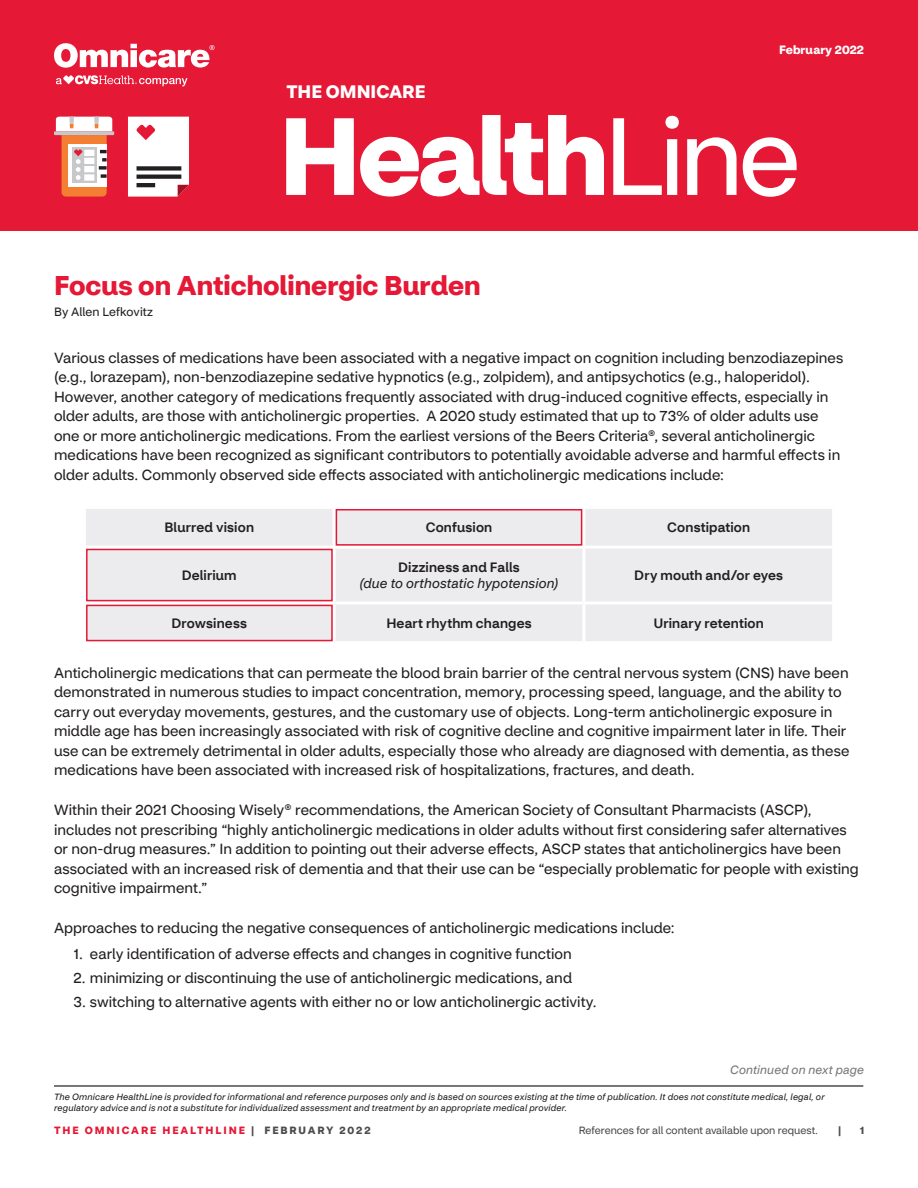
<style>
.page{position:relative;width:918px;height:1188px;background:#fff}
.page>*{position:absolute;margin:0;border:0;box-sizing:border-box;transform-origin:0 0}
.t1{font:700 108px "CVS Health Sans";letter-spacing:-.035em;color:#fff}
.t2{font:700 27px "CVS Health Sans";color:#e51836}
.t3{font:700 18px "CVS Health Sans";color:#fff}
.t4{font:14.7px/19.5px "CVS Health Sans";letter-spacing:.005em;color:#231f20}
.t5{font:500 13.5px "CVS Health Sans";letter-spacing:.015em;color:#231f20}
.t6{font:italic 13.5px/16.2px "CVS Health Sans";letter-spacing:.01em;color:#231f20;text-align:center}
.t7{font:italic 12px "CVS Health Sans";letter-spacing:.015em;color:#76787b}
.t8{font:12px "CVS Health Sans";letter-spacing:.01em;color:#231f20}
.t9{font:10.5px "CVS Health Sans";color:#4b4c4d}
.t10{font:700 10.5px "CVS Health Sans";letter-spacing:.18em;color:#e51836}
.t11{font:700 10.5px "CVS Health Sans";color:#4b4c4d}
.t12{font:italic 9px/10.8px "CVS Health Sans";letter-spacing:.02em;color:#231f20}
.s1{font-weight:400}
.s2{font-weight:500;font-style:normal}
.s3{color:#4b4c4d}
</style>
<div class="page">
<hr style="left:54px;top:1085px;width:809px;height:2px;background:#4b4c4d">
<div style="left:86px;top:509px;width:746px;height:132px;background:#ececee"></div>
<hr style="left:333px;top:509px;width:3px;height:37px;background:#fff">
<hr style="left:582px;top:509px;width:3px;height:37px;background:#fff">
<hr style="left:83px;top:546px;width:251px;height:3px;background:#fff">
<hr style="left:334px;top:546px;width:250px;height:3px;background:#fff">
<hr style="left:333px;top:549px;width:3px;height:52px;background:#fff">
<hr style="left:584px;top:546px;width:251px;height:3px;background:#fff">
<hr style="left:582px;top:549px;width:3px;height:52px;background:#fff">
<hr style="left:83px;top:601px;width:251px;height:3px;background:#fff">
<hr style="left:334px;top:601px;width:250px;height:3px;background:#fff">
<hr style="left:333px;top:604px;width:3px;height:37px;background:#fff">
<hr style="left:584px;top:601px;width:251px;height:3px;background:#fff">
<hr style="left:582px;top:604px;width:3px;height:37px;background:#fff">
<div style="left:0;top:0;width:918px;height:230px;background:#e51836"></div>
<svg style="left:54px;top:117px;width:60px;height:80px"></svg>
<svg style="left:128px;top:117px;width:61px;height:80px;background:#e7dadc"></svg>
<div style="left:336px;top:509px;width:246px;height:37px;border:2px solid #e51836"></div>
<div style="left:86px;top:549px;width:247px;height:52px;border:2px solid #e51836"></div>
<div style="left:86px;top:605px;width:247px;height:36px;border:2px solid #e51836"></div>
<svg style="left:54px;top:43px;width:161px;height:25px"></svg>
<svg style="left:56px;top:75px;width:131px;height:11px"></svg>
<h1 class="t3" style="left:287px;top:81px;width:140px">THE OMNICARE</h1>
<h1 class="t1" style="left:279px;top:89px;width:523px">Health<span class="s1">Line</span></h1>
<h2 class="t2" style="left:54px;top:269px;width:428px">Focus on Anticholinergic Burden</h2>
<p class="t8" style="left:54px;top:305px;width:101px">By Allen Lefkovitz</p>
<p class="t4" style="left:54px;top:348px;width:791px">Various classes of medications have been associated with a negative impact on cognition including benzodiazepines (e.g., lorazepam), non-benzodiazepine sedative hypnotics (e.g., zolpidem), and antipsychotics (e.g., haloperidol).<br>However, another category of medications frequently associated with drug-induced cognitive effects, especially in older adults, are those with anticholinergic properties. A 2020 study estimated that up to 73% of older adults use one or more anticholinergic medications. From the earliest versions of the Beers Criteria®, several anticholinergic medications have been recognized as significant contributors to potentially avoidable adverse and harmful effects in older adults. Commonly observed side effects associated with anticholinergic medications include:</p>
<p class="t5" style="left:164px;top:519px;width:91px">Blurred vision</p>
<p class="t5" style="left:426px;top:519px;width:68px">Confusion</p>
<p class="t5" style="left:667px;top:519px;width:84px">Constipation</p>
<p class="t5" style="left:182px;top:567px;width:56px">Delirium</p>
<p class="t6" style="left:359px;top:559px;width:201px"><span class="s2">Dizziness and Falls<br></span>(due to orthostatic hypotension)</p>
<p class="t5" style="left:634px;top:567px;width:150px">Dry mouth and/or eyes</p>
<p class="t5" style="left:171px;top:615px;width:77px">Drowsiness</p>
<p class="t5" style="left:386px;top:615px;width:147px">Heart rhythm changes</p>
<p class="t5" style="left:654px;top:615px;width:112px">Urinary retention</p>
<p class="t4" style="left:54px;top:663px;width:797px">Anticholinergic medications that can permeate the blood brain barrier of the central nervous system (CNS) have been demonstrated in numerous studies to impact concentration, memory, processing speed, language, and the ability to carry out everyday movements, gestures, and the customary use of objects. Long-term anticholinergic exposure in middle age has been increasingly associated with risk of cognitive decline and cognitive impairment later in life. Their use can be extremely detrimental in older adults, especially those who already are diagnosed with dementia, as these medications have been associated with increased risk of hospitalizations, fractures, and death.</p>
<p class="t4" style="left:54px;top:800px;width:806px">Within their 2021 Choosing Wisely® recommendations, the American Society of Consultant Pharmacists (ASCP), includes not prescribing “highly anticholinergic medications in older adults without first considering safer alternatives or non-drug measures.” In addition to pointing out their adverse effects, ASCP states that anticholinergics have been associated with an increased risk of dementia and that their use can be “especially problematic for people with existing cognitive impairment.”</p>
<p class="t4" style="left:54px;top:918px;width:622px">Approaches to reducing the negative consequences of anticholinergic medications include:</p>
<p class="t4" style="left:73px;top:944px;width:500px">1. early identification of adverse effects and changes in cognitive function</p>
<p class="t4" style="left:73px;top:968px;width:500px">2. minimizing or discontinuing the use of anticholinergic medications, and</p>
<p class="t4" style="left:73px;top:992px;width:525px">3. switching to alternative agents with either no or low anticholinergic activity.</p>
<p class="t7" style="left:730px;top:1062px;width:135px">Continued on next page</p>
<p class="t12" style="left:54px;top:1092px;width:772px">The Omnicare HealthLine is provided for informational and reference purposes only and is based on sources existing at the time of publication. It does not constitute medical, legal, or regulatory advice and is not a substitute for individualized assessment and treatment by an appropriate medical provider.</p>
<p class="t9" style="left:579px;top:1124px;width:241px">References for all content available upon request.</p>
<p class="t10" style="left:54px;top:1123px;width:318px">THE OMNICARE HEALTHLINE <span class="s3">| FEBRUARY 2022</span></p>
<p class="t11" style="left:838px;top:1123px;width:5px">|</p>
<p class="t11" style="left:860px;top:1123px;width:6px">1</p>
</div>
